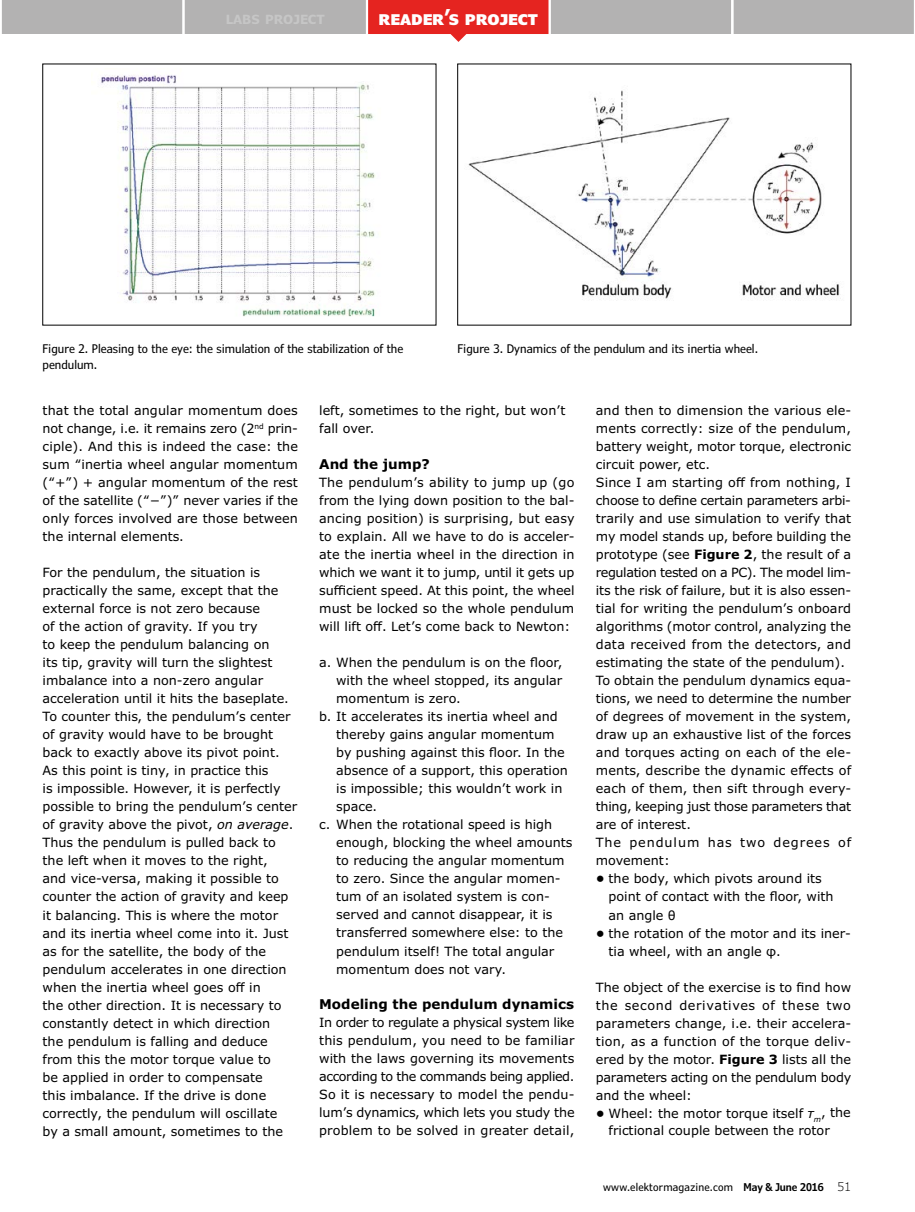
<style>
.page{position:relative;width:915px;height:1212px;background:#fff}
.page>*{position:absolute;margin:0;border:0;box-sizing:border-box;transform-origin:0 0}
.t1{font:700 condensed 21px "Verdana Pro";color:#fff}
.t2{font:700 13.5px "Verdana Pro";color:#000}
.t3{font:12.75px/18px "Verdana Pro";color:#000}
.t4{font:condensed 12px/16.2px "Verdana Pro";color:#000}
.t5{font:condensed 10.8px "Verdana Pro";letter-spacing:.02em;color:#000}
.s1{font-style:italic}
.s2{font-weight:700}
.s3{font-weight:600}
.s4{font-weight:300;font-stretch:normal;font-size:12.15px}
</style>
<div class="page">
<div style="left:0;top:0;width:914px;height:34px;background:#b3b2b2"></div>
<svg style="left:368px;top:0;width:180px;height:42px"></svg>
<hr style="left:0;top:0;width:2px;height:34px;background:#fff">
<hr style="left:182px;top:0;width:2px;height:35px;background:#fff">
<hr style="left:366px;top:0;width:2px;height:35px;background:#fff">
<hr style="left:548px;top:0;width:2px;height:35px;background:#fff">
<hr style="left:730px;top:0;width:3px;height:35px;background:#fff">
<hr style="left:913px;top:0;width:1px;height:35px;background:#fff">
<img style="left:101px;top:75px;width:274px;height:242px">
<img style="left:468px;top:90px;width:373px;height:210px">
<h1 class="t1" style="left:378px;top:3px;width:161px">reader’s project</h1>
<p class="t4" style="left:43px;top:340px;width:362px">Figure 2. Pleasing to the eye: the simulation of the stabilization of the pendulum.</p>
<p class="t4" style="left:457px;top:340px;width:302px">Figure 3. Dynamics of the pendulum and its inertia wheel.</p>
<p class="t3" style="left:43px;top:402px;width:257px;text-align:justify">that the total angular momentum does not change, i.e. it remains zero (2<sup>nd</sup> prin&shy;ciple). And this is indeed the case: the sum “inertia wheel angular momentum (“+”) + angular momentum of the rest of the satellite (“−”)” never varies if the only forces involved are those between the internal elements.</p>
<p class="t3" style="left:43px;top:564px;width:256px">For the pendulum, the situation is practically the same, except that the external force is not zero because<br>of the action of gravity. If you try<br>to keep the pendulum balancing on<br>its tip, gravity will turn the slightest imbalance into a non-zero angular acceleration until it hits the baseplate.<br>To counter this, the pendulum’s center of gravity would have to be brought back to exactly above its pivot point.<br>As this point is tiny, in practice this<br>is impossible. However, it is perfectly possible to bring the pendulum’s center of gravity above the pivot, <span class="s1">on average</span>.<br>Thus the pendulum is pulled back to the left when it moves to the right,<br>and vice-versa, making it possible to counter the action of gravity and keep it balancing. This is where the motor and its inertia wheel come into it. Just as for the satellite, the body of the pendulum accelerates in one direction when the inertia wheel goes off in<br>the other direction. It is necessary to constantly detect in which direction<br>the pendulum is falling and deduce from this the motor torque value to<br>be applied in order to compensate<br>this imbalance. If the drive is done correctly, the pendulum will oscillate<br>by a small amount, sometimes to the</p>
<p class="t3" style="left:319px;top:402px;width:248px">left, sometimes to the right, but won’t fall over.</p>
<p class="t2" style="left:319px;top:456px;width:112px">And the jump?</p>
<p class="t3" style="left:319px;top:474px;width:257px;text-align:justify">The pendulum’s ability to jump up (go from the lying down position to the bal&shy;ancing position) is surprising, but easy to explain. All we have to do is acceler&shy;ate the inertia wheel in the direction in which we want it to jump, until it gets up sufficient speed. At this point, the wheel must be locked so the whole pendulum will lift off. Let’s come back to Newton:</p>
<p class="t3" style="left:319px;top:654px;width:245px">a. When the pendulum is on the floor,</p>
<p class="t3" style="left:336px;top:672px;width:227px">with the wheel stopped, its angular</p>
<p class="t3" style="left:336px;top:690px;width:126px">momentum is zero.</p>
<p class="t3" style="left:319px;top:708px;width:240px">b. It accelerates its inertia wheel and</p>
<p class="t3" style="left:336px;top:726px;width:220px">thereby gains angular momentum</p>
<p class="t3" style="left:336px;top:744px;width:230px">by pushing against this floor. In the</p>
<p class="t3" style="left:336px;top:762px;width:233px">absence of a support, this operation</p>
<p class="t3" style="left:336px;top:780px;width:228px">is impossible; this wouldn’t work in</p>
<p class="t3" style="left:336px;top:798px;width:42px">space.</p>
<p class="t3" style="left:319px;top:816px;width:234px">c. When the rotational speed is high</p>
<p class="t3" style="left:336px;top:834px;width:238px">enough, blocking the wheel amounts</p>
<p class="t3" style="left:336px;top:852px;width:230px">to reducing the angular momentum</p>
<p class="t3" style="left:336px;top:870px;width:226px">to zero. Since the angular momen-</p>
<p class="t3" style="left:336px;top:888px;width:215px">tum of an isolated system is con-</p>
<p class="t3" style="left:336px;top:906px;width:218px">served and cannot disappear, it is</p>
<p class="t3" style="left:336px;top:924px;width:228px">transferred somewhere else: to the</p>
<p class="t3" style="left:336px;top:942px;width:219px">pendulum itself! The total angular</p>
<p class="t3" style="left:336px;top:960px;width:171px">momentum does not vary.</p>
<p class="t2" style="left:319px;top:996px;width:256px">Modeling the pendulum dynamics</p>
<p class="t3" style="left:319px;top:1014px;width:257px;text-align:justify">In order to regulate a physical system like this pendulum, you need to be familiar with the laws governing its movements according to the commands being applied.<br>So it is necessary to model the pendu&shy;lum’s dynamics, which lets you study the problem to be solved in greater detail,</p>
<p class="t3" style="left:595px;top:402px;width:257px">and then to dimension the various ele&shy;ments correctly: size of the pendulum, battery weight, motor torque, electronic circuit power, etc.<br>Since I am starting off from nothing, I choose to define certain parameters arbi&shy;trarily and use simulation to verify that my model stands up, before building the prototype (see <span class="s2">Figure 2</span>, the result of a regulation tested on a PC). The model lim&shy;its the risk of failure, but it is also essen&shy;tial for writing the pendulum’s onboard algorithms (motor control, analyzing the data received from the detectors, and estimating the state of the pendulum).<br>To obtain the pendulum dynamics equa&shy;tions, we need to determine the number of degrees of movement in the system, draw up an exhaustive list of the forces and torques acting on each of the ele&shy;ments, describe the dynamic effects of each of them, then sift through every&shy;thing, keeping just those parameters that are of interest.<br>The pendulum has two degrees of movement:</p>
<p class="t3" style="left:608px;top:870px;width:226px;text-indent:-13px"><span class="s2">•</span> the body, which pivots around its point of contact with the floor, with an angle θ</p>
<p class="t3" style="left:608px;top:924px;width:244px;text-indent:-13px"><span class="s2">•</span> the rotation of the motor and its iner&shy;tia wheel, with an angle φ.</p>
<p class="t3" style="left:595px;top:978px;width:257px;text-align:justify">The object of the exercise is to find how the second derivatives of these two parameters change, i.e. their accelera&shy;tion, as a function of the torque deliv&shy;ered by the motor. <span class="s2">Figure 3</span> lists all the parameters acting on the pendulum body and the wheel:</p>
<p class="t3" style="left:608px;top:1104px;width:244px;text-indent:-13px"><span class="s2">•</span> Wheel: the motor torque itself <span class="s1">τ</span><sub>m</sub>, the frictional couple between the rotor</p>
<p class="t5" style="left:603px;top:1180px;width:249px">www.elektormagazine.com <span class="s3">May &amp; June 2016</span> <span class="s4">51</span></p>
</div>
